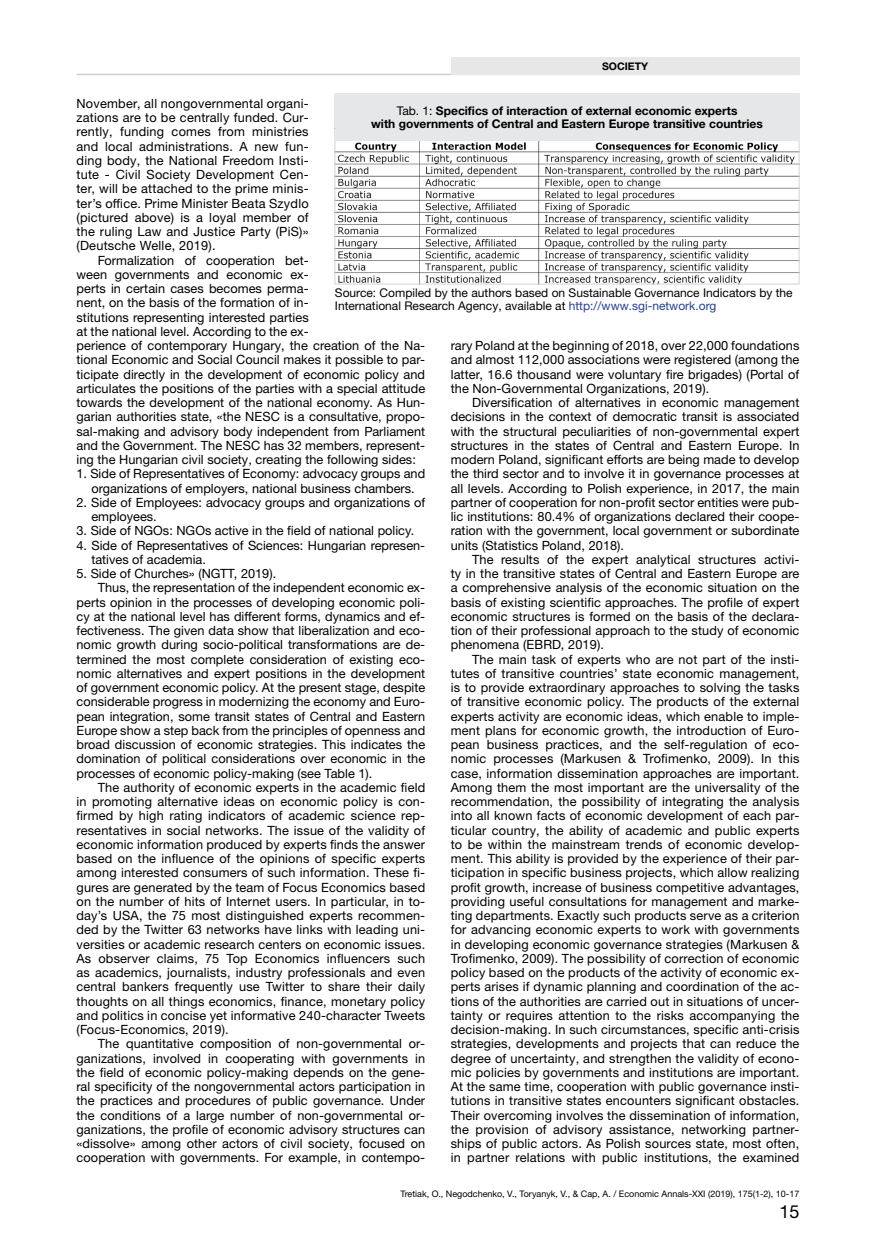
<style>
.page{position:relative;width:876px;height:1246px;background:#fff}
.page>*{position:absolute;margin:0;border:0;box-sizing:border-box;transform-origin:0 0}
.Литература_англ_2016{font:18px "Helvetica Neue LTW1 G";color:#000}
.Абзац_англ_2016{font:12.75px/14.2px "Helvetica Neue LTW1 G";letter-spacing:.005em;color:#000;text-align:justify}
.Список{font:12.75px/14.2px "Helvetica Neue LTW1 G";color:#000}
.Таблицы__рисунки__по{font:12px/12.8px "Helvetica Neue LTW1 G";color:#000}
.Таблицы_шапка{font:700 12px "Helvetica Neue LTW1 G";color:#000}
.t1{font:700 10.5px "Helvetica Neue LTW1 G";color:#000}
.Нижний_колонтитул{font:9px "Helvetica Neue LTW1 G";color:#000}
.s1{font-weight:400}
.s2{color:#25408f}
</style>
<div class="page">
<hr style="left:77px;top:74px;width:722px;height:1px;background:#000">
<div style="left:451px;top:57px;width:348px;height:17px;background:#e6e7e8"></div>
<img style="left:337px;top:141px;width:460px;height:141px">
<div style="left:335px;top:94px;width:464px;height:47px;background:#e6e7e8"></div>
<p class="t1" style="left:602px;top:59px;width:48px">SOCIETY</p>
<p class="Абзац_англ_2016" style="left:77px;top:96px;width:234px">November, all nongovernmental organi&shy;zations are to be centrally funded. Cur&shy;rently, funding comes from ministries and local administrations. A new fun&shy;ding body, the National Freedom Insti&shy;tute - Civil Society Development Cen&shy;ter, will be attached to the prime minis&shy;ter’s office. Prime Minister Beata Szydlo (pictured above) is a loyal member of the ruling Law and Justice Party (PiS)» (Deutsche Welle, 2019).</p>
<p class="Абзац_англ_2016" style="left:77px;top:253px;width:350px;text-align:left;text-indent:21px">Formalization of cooperation bet-<br>ween governments and economic ex-<br>perts in certain cases becomes perma-<br>nent, on the basis of the formation of in-<br>stitutions representing interested parties<br>at the national level. According to the ex-<br>perience of contemporary Hungary, the creation of the Na&shy;tional Economic and Social Council makes it possible to par&shy;ticipate directly in the development of economic policy and articulates the positions of the parties with a special attitude towards the development of the national economy. As Hun&shy;garian authorities state, «the NESC is a consultative, propo&shy;sal-making and advisory body independent from Parliament and the Government. The NESC has 32 members, represent&shy;ing the Hungarian civil society, creating the following sides:</p>
<p class="Список" style="left:77px;top:467px;width:350px;text-align:center">1. Side of Representatives of Economy: advocacy groups and organizations of employers, national business chambers.</p>
<p class="Список" style="left:91px;top:495px;width:335px;text-indent:-15px">2. Side of Employees: advocacy groups and organizations of employees.</p>
<p class="Список" style="left:77px;top:524px;width:339px">3. Side of NGOs: NGOs active in the field of national policy.</p>
<p class="Список" style="left:91px;top:538px;width:334px;text-indent:-15px">4. Side of Representatives of Sciences: Hungarian represen&shy;tatives of academia.</p>
<p class="Список" style="left:77px;top:566px;width:201px">5. Side of Churches» (NGTT, 2019).</p>
<p class="Абзац_англ_2016" style="left:77px;top:581px;width:350px;text-indent:21px">Thus, the representation of the independent economic ex&shy;perts opinion in the processes of developing economic poli&shy;cy at the national level has different forms, dynamics and ef&shy;fectiveness. The given data show that liberalization and eco&shy;nomic growth during socio-political transformations are de&shy;termined the most complete consideration of existing eco&shy;nomic alternatives and expert positions in the development of government economic policy. At the present stage, despite considerable progress in modernizing the economy and Euro&shy;pean integration, some transit states of Central and Eastern Europe show a step back from the principles of openness and broad discussion of economic strategies. This indicates the domination of political considerations over economic in the processes of economic policy-making (see Table 1).</p>
<p class="Абзац_англ_2016" style="left:77px;top:780px;width:350px;text-indent:21px">The authority of economic experts in the academic field in promoting alternative ideas on economic policy is con&shy;firmed by high rating indicators of academic science rep&shy;resentatives in social networks. The issue of the validity of economic information produced by experts finds the answer based on the influence of the opinions of specific experts among interested consumers of such information. These fi&shy;gures are generated by the team of Focus Economics based on the number of hits of Internet users. In particular, in to&shy;day’s USA, the 75 most distinguished experts recommen&shy;ded by the Twitter 63 networks have links with leading uni&shy;versities or academic research centers on economic issues.<br>As observer claims, 75 Top Economics influencers such as academics, journalists, industry professionals and even central bankers frequently use Twitter to share their daily thoughts on all things economics, finance, monetary policy and politics in concise yet informative 240-character Tweets (Focus-Economics, 2019).</p>
<p class="Абзац_англ_2016" style="left:77px;top:1037px;width:350px;text-indent:21px">The quantitative composition of non-governmental or&shy;ganizations, involved in cooperating with governments in the field of economic policy-making depends on the gene&shy;ral specificity of the nongovernmental actors participation in the practices and procedures of public governance. Under the conditions of a large number of non-governmental or&shy;ganizations, the profile of economic advisory structures can «dissolve» among other actors of civil society, focused on cooperation with governments. For example, in contempo-</p>
<p class="Таблицы_шапка" style="left:397px;top:104px;width:342px"><span class="s1">Tab. 1:</span> Specifics of interaction of external economic experts</p>
<p class="Таблицы_шапка" style="left:371px;top:116px;width:393px">with governments of Central and Eastern Europe transitive countries</p>
<p class="Таблицы__рисунки__по" style="left:335px;top:286px;width:459px">Source: Compiled by the authors based on Sustainable Governance Indicators by the<br>International Research Agency, available at <span class="s2">http://www.sgi-network.org</span></p>
<p class="Абзац_англ_2016" style="left:451px;top:338px;width:350px">rary Poland at the beginning of 2018, over 22,000 foundations and almost 112,000 associations were registered (among the latter, 16.6 thousand were voluntary fire brigades) (Portal of the Non-Governmental Organizations, 2019).</p>
<p class="Абзац_англ_2016" style="left:451px;top:395px;width:350px;text-indent:21px">Diversification of alternatives in economic management decisions in the context of democratic transit is associated with the structural peculiarities of non-governmental expert structures in the states of Central and Eastern Europe. In modern Poland, significant efforts are being made to develop the third sector and to involve it in governance processes at all levels. According to Polish experience, in 2017, the main partner of cooperation for non-profit sector entities were pub&shy;lic institutions: 80.4% of organizations declared their coope&shy;ration with the government, local government or subordinate units (Statistics Poland, 2018).</p>
<p class="Абзац_англ_2016" style="left:451px;top:552px;width:350px;text-indent:21px">The results of the expert analytical structures activi&shy;ty in the transitive states of Central and Eastern Europe are a comprehensive analysis of the economic situation on the basis of existing scientific approaches. The profile of expert economic structures is formed on the basis of the declara&shy;tion of their professional approach to the study of economic phenomena (EBRD, 2019).</p>
<p class="Абзац_англ_2016" style="left:451px;top:652px;width:350px;text-indent:21px">The main task of experts who are not part of the insti&shy;tutes of transitive countries’ state economic management, is to provide extraordinary approaches to solving the tasks of transitive economic policy. The products of the external experts activity are economic ideas, which enable to imple&shy;ment plans for economic growth, the introduction of Euro&shy;pean business practices, and the self-regulation of eco&shy;nomic processes (Markusen &amp; Trofimenko, 2009). In this case, information dissemination approaches are important.<br>Among them the most important are the universality of the recommendation, the possibility of integrating the analysis into all known facts of economic development of each par&shy;ticular country, the ability of academic and public experts to be within the mainstream trends of economic develop&shy;ment. This ability is provided by the experience of their par&shy;ticipation in specific business projects, which allow realizing profit growth, increase of business competitive advantages, providing useful consultations for management and marke&shy;ting departments. Exactly such products serve as a criterion for advancing economic experts to work with governments in developing economic governance strategies (Markusen &amp; Trofimenko, 2009). The possibility of correction of economic policy based on the products of the activity of economic ex&shy;perts arises if dynamic planning and coordination of the ac&shy;tions of the authorities are carried out in situations of uncer&shy;tainty or requires attention to the risks accompanying the decision-making. In such circumstances, specific anti-crisis strategies, developments and projects that can reduce the degree of uncertainty, and strengthen the validity of econo&shy;mic policies by governments and institutions are important.<br>At the same time, cooperation with public governance insti&shy;tutions in transitive states encounters significant obstacles.<br>Their overcoming involves the dissemination of information, the provision of advisory assistance, networking partner&shy;ships of public actors. As Polish sources state, most often, in partner relations with public institutions, the examined</p>
<p class="Нижний_колонтитул" style="left:400px;top:1188px;width:400px">Tretiak, O., Negodchenko, V., Toryanyk, V., &amp; Cap, A. / Economic Annals-XXI (2019), 175(1-2), 10-17</p>
<p class="Литература_англ_2016" style="left:779px;top:1200px;width:22px">15</p>
</div>
